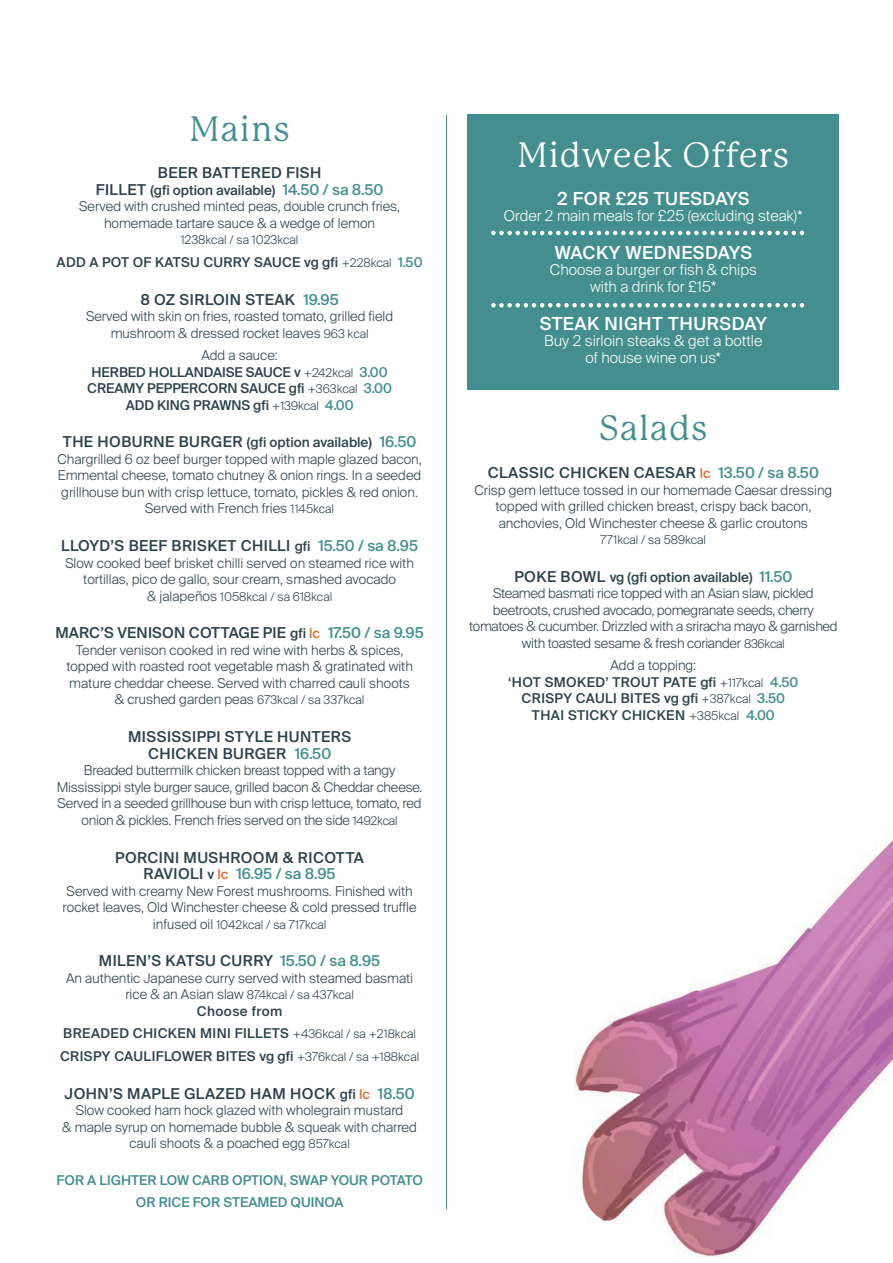
<style>
.page{position:relative;width:893px;height:1263px;background:#fff}
.page>*{position:absolute;margin:0;border:0;box-sizing:border-box;transform-origin:0 0}
.t1{font:34.5px "P22 Mackinac Pro";letter-spacing:.03em;color:#fff}
.t2{font:34.5px "P22 Mackinac Pro";letter-spacing:.03em;color:#448e8f}
.t3{font:500 18px "Suisse Intl";letter-spacing:.03em;color:#fff}
.t4{font:500 15px/16.5px "Suisse Intl";letter-spacing:.03em;color:#2c424d;text-align:center}
.t5{font:300 15px/16.5px "Suisse Intl";color:#fff;text-align:center}
.t6{font:500 15px "Suisse Intl";letter-spacing:.01em;color:#2c424d}
.t7{font:300 13.5px/16.5px "Suisse Intl";color:#2c424d;text-align:center}
.t8{font:500 13.5px/16.5px "Suisse Intl";letter-spacing:.02em;color:#2c424d;text-align:center}
.t9{font:300 13.5px/16.5px "Suisse Intl";letter-spacing:-.02em;color:#2c424d;text-align:center}
.t10{font:500 13.5px/16.5px "Suisse Intl";letter-spacing:-.005em;color:#2c424d;text-align:center}
.t11{font:500 13.5px/22.2px "Suisse Intl";color:#448e8f;text-align:center}
.t12{font:300 12px "Suisse Intl";color:#2c424d}
.s1{font-weight:500;font-size:15px}
.s2{font-weight:500}
.s3{font-weight:500;font-size:15px;color:#448e8f}
.s4{font-weight:300;font-size:12px}
.s5{color:#448e8f}
.s6{font-size:12px}
.s7{font-weight:300}
.s8{font-size:13.5px}
.s9{font-size:13.5px;color:#e06c38}
</style>
<div class="page">
<div style="left:468px;top:115px;width:371px;height:275px;background:#448e8f"></div>
<img style="left:574px;top:836px;width:319px;height:422px">
<hr style="left:446px;top:115px;width:1px;height:1094px;background:#448e8f">
<svg style="left:491px;top:231px;width:313px;height:4px"></svg>
<svg style="left:491px;top:303px;width:313px;height:4px"></svg>
<h1 class="t2" style="left:189px;top:109px;width:102px">Mains</h1>
<p class="t4" style="left:158px;top:165px;width:165px">BEER BATTERED FISH</p>
<p class="t7" style="left:79px;top:182px;width:322px"><span class="s1">FILLET</span> <span class="s2">(gfi option available)</span> <span class="s3">14.50 / sa 8.50<br></span>Served with crushed minted peas, double crunch fries, homemade tartare sauce &amp; a wedge of lemon</p>
<p class="t12" style="left:181px;top:233px;width:119px">1238kcal / sa 1023kcal</p>
<p class="t8" style="left:57px;top:254px;width:367px">ADD A POT OF KATSU CURRY SAUCE vg gfi <span class="s4">+228kcal</span> <span class="s5">1.50</span></p>
<p class="t4" style="left:140px;top:291px;width:200px">8 OZ SIRLOIN STEAK <span class="s5">19.95</span></p>
<p class="t7" style="left:86px;top:308px;width:309px">Served with skin on fries, roasted tomato, grilled field mushroom &amp; dressed rocket leaves <span class="s6">963 kcal</span></p>
<p class="t10" style="left:87px;top:347px;width:306px"><span class="s7">Add a sauce:<br></span>HERBED HOLLANDAISE SAUCE v <span class="s4">+242kcal</span> <span class="s5">3.00<br></span>CREAMY PEPPERCORN SAUCE gfi <span class="s4">+363kcal</span> <span class="s5">3.00<br></span>ADD KING PRAWNS gfi <span class="s4">+139kcal</span> <span class="s5">4.00</span></p>
<p class="t7" style="left:58px;top:434px;width:366px"><span class="s1">THE HOBURNE BURGER</span> <span class="s2">(gfi option available)</span> <span class="s3">16.50<br></span>Chargrilled 6 oz beef burger topped with maple glazed bacon, Emmental cheese, tomato chutney &amp; onion rings. In a seeded grillhouse bun with crisp lettuce, tomato, pickles &amp; red onion.<br>Served with French fries <span class="s6">1145kcal</span></p>
<p class="t4" style="left:61px;top:538px;width:358px">LLOYD’S BEEF BRISKET CHILLI <span class="s8">gfi</span> <span class="s5">15.50 / sa 8.95</span></p>
<p class="t7" style="left:65px;top:555px;width:350px">Slow cooked beef brisket chilli served on steamed rice with tortillas, pico de gallo, sour cream, smashed avocado</p>
<p class="t12" style="left:147px;top:589px;width:187px"><span class="s8">&amp; jalapeños</span> 1058kcal / sa 618kcal</p>
<p class="t6" style="left:55px;top:624px;width:370px">MARC’S VENISON COTTAGE PIE <span class="s8">gfi</span> <span class="s9">lc</span> <span class="s5">17.50 / sa 9.95</span></p>
<p class="t7" style="left:66px;top:642px;width:348px">Tender venison cooked in red wine with herbs &amp; spices, topped with roasted root vegetable mash &amp; gratinated with mature cheddar cheese. Served with charred cauli shoots &amp; crushed garden peas <span class="s6">673kcal / sa 337kcal</span></p>
<p class="t4" style="left:128px;top:729px;width:225px">MISSISSIPPI STYLE HUNTERS<br>CHICKEN BURGER <span class="s5">16.50</span></p>
<p class="t7" style="left:57px;top:762px;width:367px">Breaded buttermilk chicken breast topped with a tangy Mississippi style burger sauce, grilled bacon &amp; Cheddar cheese.<br>Served in a seeded grillhouse bun with crisp lettuce, tomato, red onion &amp; pickles. French fries served on the side <span class="s6">1492kcal</span></p>
<p class="t4" style="left:115px;top:849px;width:250px">PORCINI MUSHROOM &amp; RICOTTA<br>RAVIOLI <span class="s8">v</span> <span class="s9">lc</span> <span class="s5">16.95 / sa 8.95</span></p>
<p class="t7" style="left:63px;top:882px;width:356px;text-align:left">Served with creamy New Forest mushrooms. Finished with rocket leaves, Old Winchester cheese &amp; cold pressed truffle</p>
<p class="t12" style="left:153px;top:917px;width:175px"><span class="s8">infused oil</span> 1042kcal / sa 717kcal</p>
<p class="t4" style="left:99px;top:953px;width:283px">MILEN’S KATSU CURRY <span class="s5">15.50 / sa 8.95</span></p>
<p class="t7" style="left:66px;top:970px;width:348px">An authentic Japanese curry served with steamed basmati</p>
<p class="t12" style="left:125px;top:988px;width:230px"><span class="s8">rice &amp; an Asian slaw</span> 874kcal / sa 437kcal</p>
<p class="t8" style="left:60px;top:1000px;width:361px;line-height:22.5px">Choose from<br>BREADED CHICKEN MINI FILLETS <span class="s4">+436kcal / sa +218kcal<br></span>CRISPY CAULIFLOWER BITES vg gfi <span class="s4">+376kcal / sa +188kcal</span></p>
<p class="t4" style="left:65px;top:1085px;width:351px">JOHN’S MAPLE GLAZED HAM HOCK <span class="s8">gfi</span> <span class="s9">lc</span> <span class="s5">18.50</span></p>
<p class="t7" style="left:62px;top:1102px;width:356px">Slow cooked ham hock glazed with wholegrain mustard<br>&amp; maple syrup on homemade bubble &amp; squeak with charred cauli shoots &amp; a poached egg <span class="s6">857kcal</span></p>
<p class="t11" style="left:57px;top:1169px;width:368px">FOR A LIGHTER LOW CARB OPTION, SWAP YOUR POTATO<br>OR RICE FOR STEAMED QUINOA</p>
<h1 class="t1" style="left:517px;top:135px;width:273px">Midweek Offers</h1>
<h2 class="t3" style="left:557px;top:188px;width:194px">2 FOR £25 TUESDAYS</h2>
<p class="t5" style="left:504px;top:208px;width:300px">Order 2 main meals for £25 (excluding steak)*</p>
<h2 class="t3" style="left:555px;top:242px;width:199px">WACKY WEDNESDAYS</h2>
<p class="t5" style="left:550px;top:262px;width:208px">Choose a burger or fish &amp; chips with a drink for £15*</p>
<h2 class="t3" style="left:540px;top:313px;width:229px">STEAK NIGHT THURSDAY</h2>
<p class="t5" style="left:544px;top:333px;width:220px">Buy 2 sirloin steaks &amp; get a bottle of house wine on us*</p>
<h1 class="t2" style="left:599px;top:409px;width:110px">Salads</h1>
<p class="t4" style="left:488px;top:465px;width:332px">CLASSIC CHICKEN CAESAR <span class="s9">lc</span> <span class="s5">13.50 / sa 8.50</span></p>
<p class="t7" style="left:474px;top:482px;width:359px">Crisp gem lettuce tossed in our homemade Caesar dressing topped with grilled chicken breast, crispy back bacon, anchovies, Old Winchester cheese &amp; garlic croutons</p>
<p class="t12" style="left:601px;top:533px;width:107px">771kcal / sa 589kcal</p>
<p class="t9" style="left:469px;top:569px;width:370px"><span class="s1">POKE BOWL</span> <span class="s2">vg (gfi option available)</span> <span class="s3">11.50<br></span>Steamed basmati rice topped with an Asian slaw, pickled beetroots, crushed avocado, pomegranate seeds, cherry tomatoes &amp; cucumber. Drizzled with a sriracha mayo &amp; garnished with toasted sesame &amp; fresh coriander <span class="s6">836kcal</span></p>
<p class="t8" style="left:508px;top:657px;width:292px"><span class="s7">Add a topping:<br></span>‘HOT SMOKED’ TROUT PATE gfi <span class="s4">+117kcal</span> <span class="s5">4.50<br></span>CRISPY CAULI BITES vg gfi <span class="s4">+387kcal</span> <span class="s5">3.50<br></span>THAI STICKY CHICKEN <span class="s4">+385kcal</span> <span class="s5">4.00</span></p>
</div>
